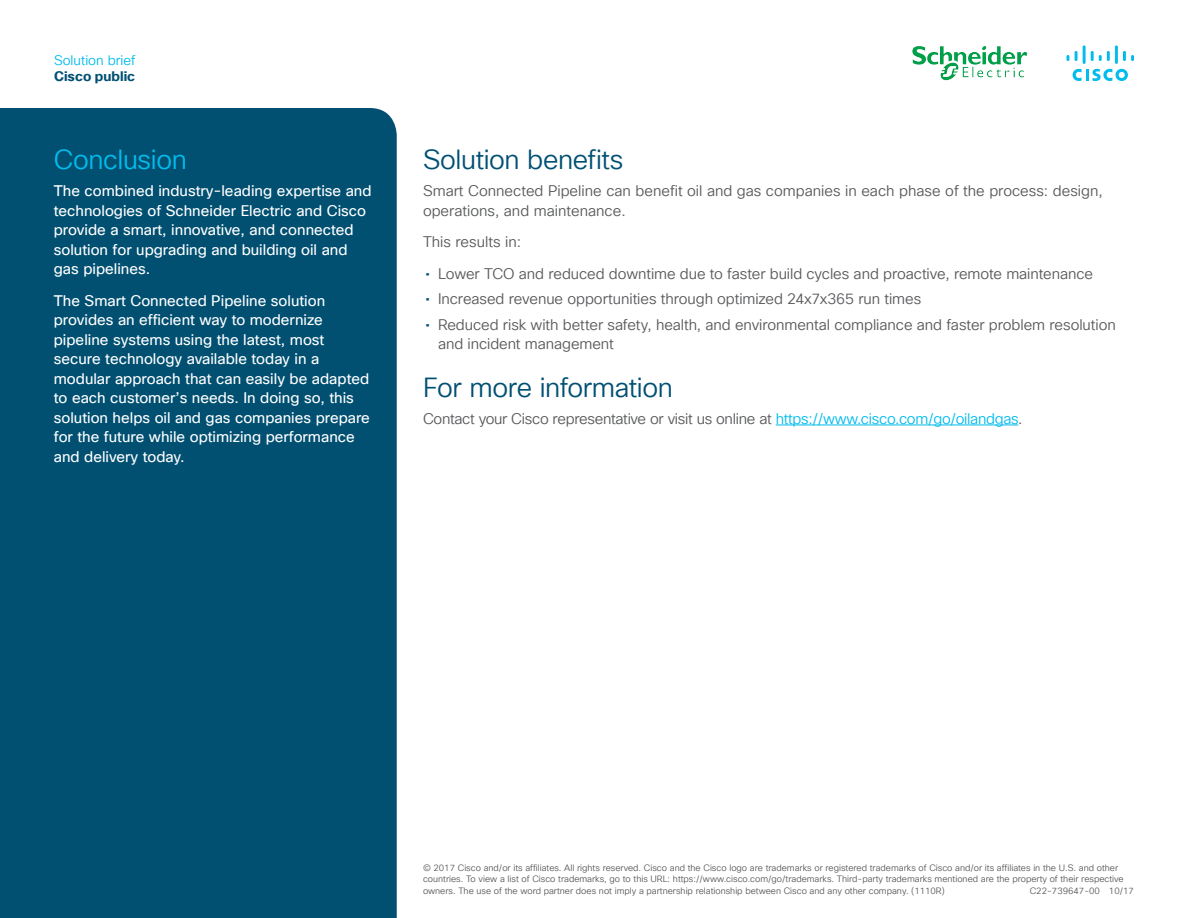
<style>
.page{position:relative;width:1188px;height:918px;background:#fff}
.page>*{position:absolute;margin:0;border:0;box-sizing:border-box;transform-origin:0 0}
.Subhead2_Indigo{font:27px "Cisco Sans TT Light";letter-spacing:-.015em;color:#005073}
.Subhead2_Blue{font:27px "Cisco Sans TT Light";letter-spacing:-.015em;color:#01bcec}
.Body_White{font:15px/19.5px "Cisco Sans TT";color:#fff}
.Body{font:15px/19.5px "Cisco Sans TT Light";letter-spacing:-.005em;color:#57585a}
.t1{font:13.5px "Cisco Sans TT Light";color:#01bcec}
.t2{font:700 13.5px "Cisco Sans TT";color:#005073}
.Footer_white{font:9px/11.2px "Cisco Sans TT Light";color:#57585a}
.s1{font-family:"Cisco Sans TT";color:#005073}
.s2{color:#01bcec}
</style>
<div class="page">
<svg style="left:1073px;top:69px;width:55px;height:12px"></svg>
<svg style="left:1067px;top:55px;width:2px;height:6px"></svg>
<svg style="left:1075px;top:51px;width:3px;height:10px"></svg>
<hr style="left:1083px;top:45px;width:3px;height:19px;background:#01bcec">
<svg style="left:1091px;top:51px;width:19px;height:10px"></svg>
<hr style="left:1115px;top:45px;width:3px;height:19px;background:#01bcec">
<svg style="left:1123px;top:51px;width:11px;height:10px"></svg>
<img style="left:912px;top:46px;width:116px;height:35px">
<div style="left:0;top:108px;width:397px;height:810px;background:#015072"></div>
<hr style="left:776px;top:425px;width:242px;height:1px;background:#01bcec">
<p class="t1" style="left:54px;top:51px;width:83px">Solution brief</p>
<p class="t2" style="left:54px;top:67px;width:83px">Cisco public</p>
<p class="Subhead2_Blue" style="left:54px;top:142px;width:135px">Conclusion</p>
<p class="Body_White" style="left:54px;top:182px;width:319px">The combined industry-leading expertise and technologies of Schneider Electric and Cisco provide a smart, innovative, and connected solution for upgrading and building oil and gas pipelines.</p>
<p class="Body_White" style="left:54px;top:291px;width:318px">The Smart Connected Pipeline solution provides an efficient way to modernize pipeline systems using the latest, most secure technology available today in a modular approach that can easily be adapted to each customer’s needs. In doing so, this solution helps oil and gas companies prepare for the future while optimizing performance and delivery today.</p>
<p class="Subhead2_Indigo" style="left:423px;top:142px;width:202px">Solution benefits</p>
<p class="Body" style="left:423px;top:182px;width:681px">Smart Connected Pipeline can benefit oil and gas companies in each phase of the process: design, operations, and maintenance.</p>
<p class="Body" style="left:423px;top:233px;width:100px">This results in:</p>
<p class="Body" style="left:425px;top:264px;width:669px"><span class="s1">•</span> Lower TCO and reduced downtime due to faster build cycles and proactive, remote maintenance</p>
<p class="Body" style="left:425px;top:290px;width:497px"><span class="s1">•</span> Increased revenue opportunities through optimized 24x7x365 run times</p>
<p class="Body" style="left:438px;top:315px;width:679px;text-indent:-13px"><span class="s1">•</span> Reduced risk with better safety, health, and environmental compliance and faster problem resolution and incident management</p>
<p class="Subhead2_Indigo" style="left:423px;top:370px;width:251px">For more information</p>
<p class="Body" style="left:423px;top:410px;width:601px">Contact your Cisco representative or visit us online at <span class="s2">https://www.cisco.com/go/oilandgas</span>.</p>
<p class="Footer_white" style="left:423px;top:863px;width:702px">© 2017 Cisco and/or its affiliates. All rights reserved. Cisco and the Cisco logo are trademarks or registered trademarks of Cisco and/or its affiliates in the U.S. and other countries. To view a list of Cisco trademarks, go to this URL: https://www.cisco.com/go/trademarks. Third-party trademarks mentioned are the property of their respective owners. The use of the word partner does not imply a partnership relationship between Cisco and any other company. (1110R)</p>
<p class="Footer_white" style="left:1030px;top:885px;width:106px">C22-739647-00 10/17</p>
</div>
